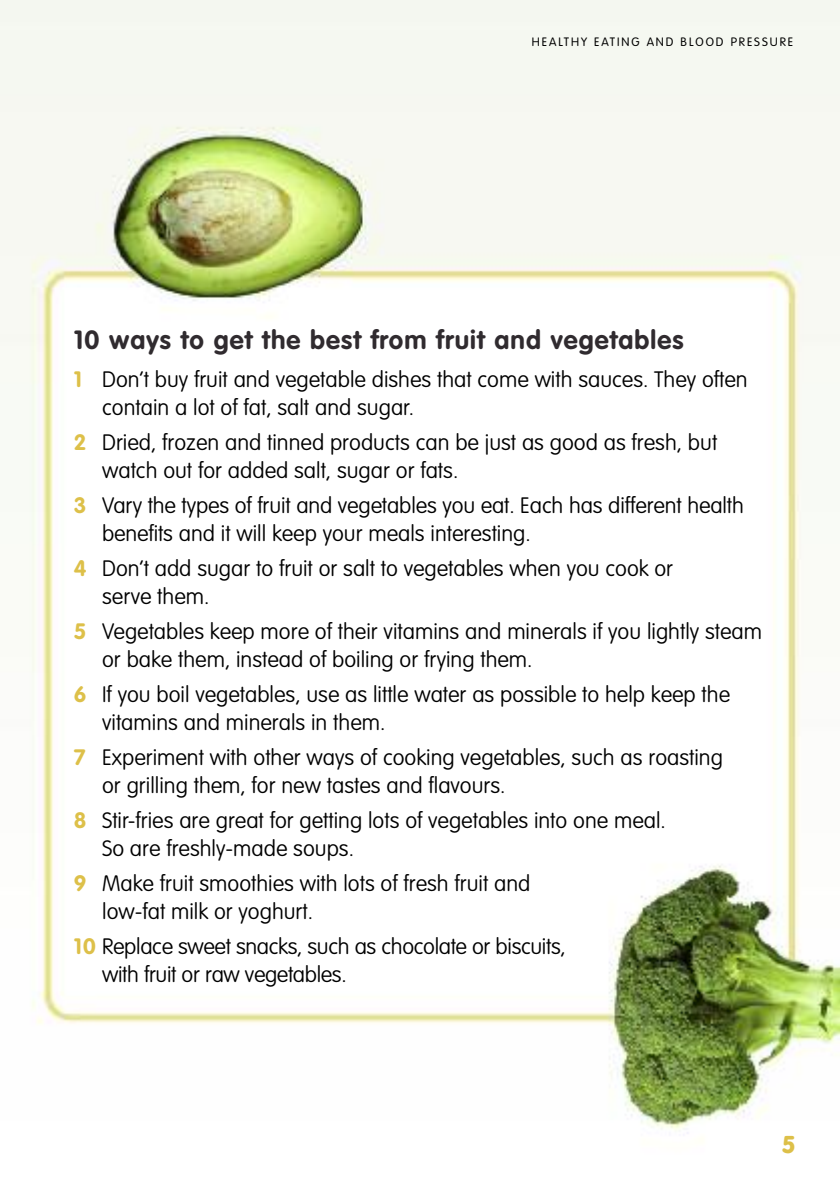
<style>
.page{position:relative;width:840px;height:1191px;background:#fff}
.page>*{position:absolute;margin:0;border:0;box-sizing:border-box;transform-origin:0 0}
.t1{font:700 26px "VAG Rounded Std";letter-spacing:.04em;color:#302b2f}
.t2{font:900 24px "VAG Rounded Std";color:#ddc049}
.t3{font:100 22px/28px "VAG Rounded Std";color:#000}
.t4{font:300 12px "VAG Rounded Std";letter-spacing:.16em;color:#000}
.s1{font-weight:700;color:#ddc049}
</style>
<div class="page">
<img style="left:0;top:0;width:839px;height:1134px">
<p class="t4" style="left:531px;top:37px;width:263px">HEALTHY EATING AND BLOOD PRESSURE</p>
<p class="t1" style="left:74px;top:329px;width:611px">10 ways to get the best from fruit and vegetables</p>
<p class="t3" style="left:102px;top:367px;width:646px;text-indent:-28px"><span class="s1">1</span> Don’t buy fruit and vegetable dishes that come with sauces. They often contain a lot of fat, salt and sugar.</p>
<p class="t3" style="left:102px;top:430px;width:616px;text-indent:-28px"><span class="s1">2</span> Dried, frozen and tinned products can be just as good as fresh, but watch out for added salt, sugar or fats.</p>
<p class="t3" style="left:102px;top:493px;width:643px;text-indent:-28px"><span class="s1">3</span> Vary the types of fruit and vegetables you eat. Each has different health benefits and it will keep your meals interesting.</p>
<p class="t3" style="left:102px;top:556px;width:572px;text-indent:-28px"><span class="s1">4</span> Don’t add sugar to fruit or salt to vegetables when you cook or serve them.</p>
<p class="t3" style="left:102px;top:619px;width:661px;text-indent:-28px"><span class="s1">5</span> Vegetables keep more of their vitamins and minerals if you lightly steam or bake them, instead of boiling or frying them.</p>
<p class="t3" style="left:102px;top:682px;width:629px;text-indent:-28px"><span class="s1">6</span> If you boil vegetables, use as little water as possible to help keep the vitamins and minerals in them.</p>
<p class="t3" style="left:102px;top:745px;width:622px;text-indent:-28px"><span class="s1">7</span> Experiment with other ways of cooking vegetables, such as roasting or grilling them, for new tastes and flavours.</p>
<p class="t3" style="left:102px;top:808px;width:565px;text-indent:-28px"><span class="s1">8</span> Stir-fries are great for getting lots of vegetables into one meal.<br>So are freshly-made soups.</p>
<p class="t3" style="left:102px;top:871px;width:429px;text-indent:-28px"><span class="s1">9</span> Make fruit smoothies with lots of fresh fruit and low-fat milk or yoghurt.</p>
<p class="t3" style="left:102px;top:934px;width:465px;text-indent:-28px"><span class="s1">10</span> Replace sweet snacks, such as chocolate or biscuits, with fruit or raw vegetables.</p>
<p class="t2" style="left:782px;top:1134px;width:13px">5</p>
</div>
